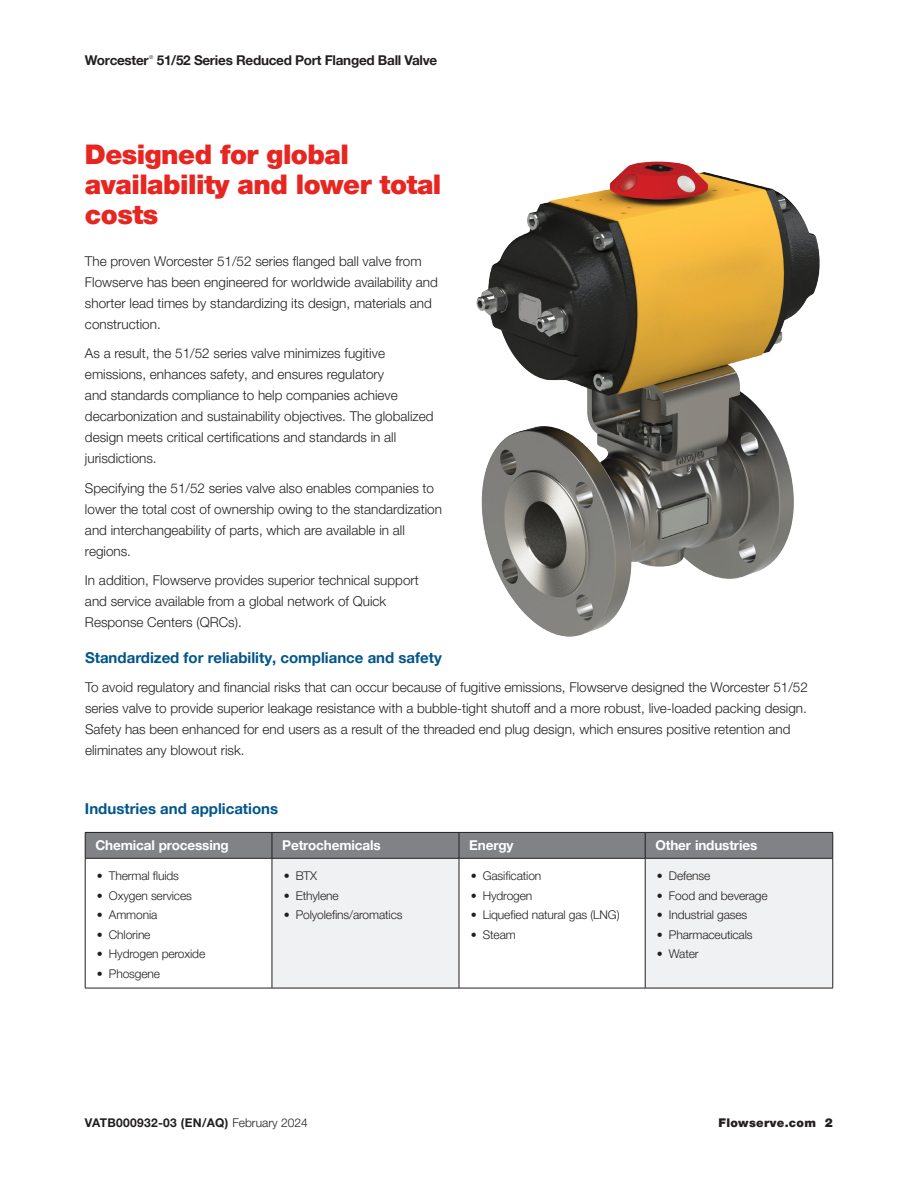
<style>
.page{position:relative;width:918px;height:1188px;background:#fff}
.page>*{position:absolute;margin:0;border:0;box-sizing:border-box;transform-origin:0 0}
.Headline_Level_1__red{font:900 27px/30px "Helvetica Neue LT Pro";letter-spacing:-.02em;color:#e72621}
.Subhead_Level_1__blue{font:700 15px "Helvetica Neue LT Pro";color:#00568a}
.Body_copy{font:300 13.5px/21px "Helvetica Neue LT Pro";color:#231f20}
.Table_Column_Head__white{font:700 13.5px "Helvetica Neue LT Pro";letter-spacing:-.01em;color:#fff}
.t1{font:700 13.5px "Helvetica Neue LT Pro";letter-spacing:-.02em;color:#231f20}
.t2{font:300 12px "Helvetica Neue LT Pro";letter-spacing:-.01em;color:#231f20}
.t3{font:700 12px "Helvetica Neue LT Pro";letter-spacing:.025em;color:#231f20}
.t4{font:900 12px "Helvetica Neue LT Pro";letter-spacing:.025em;color:#231f20}
.t5{font:300 5.25px "Helvetica Neue LT Pro";color:#231f20}
.s1{font-weight:300}
</style>
<div class="page">
<img style="left:476px;top:161px;width:344px;height:476px">
<svg style="left:86px;top:859px;width:186px;height:129px"></svg>
<svg style="left:273px;top:859px;width:560px;height:129px;fill:#f0f1f2"></svg>
<svg style="left:85px;top:832px;width:749px;height:26px;background:#7b7d80"></svg>
<hr style="left:85px;top:858px;width:187px;height:1px;background:#231f20">
<hr style="left:272px;top:858px;width:187px;height:1px;background:#231f20">
<hr style="left:459px;top:858px;width:186px;height:1px;background:#231f20">
<hr style="left:645px;top:858px;width:188px;height:1px;background:#231f20">
<hr style="left:85px;top:859px;width:1px;height:129px;background:#231f20">
<hr style="left:272px;top:859px;width:1px;height:129px;background:#231f20">
<hr style="left:459px;top:859px;width:1px;height:129px;background:#231f20">
<hr style="left:645px;top:859px;width:1px;height:129px;background:#231f20">
<hr style="left:833px;top:859px;width:1px;height:129px;background:#231f20">
<hr style="left:85px;top:988px;width:187px;height:1px;background:#231f20">
<hr style="left:272px;top:988px;width:187px;height:1px;background:#231f20">
<hr style="left:459px;top:988px;width:186px;height:1px;background:#231f20">
<hr style="left:645px;top:988px;width:188px;height:1px;background:#231f20">
<p class="t1" style="left:85px;top:52px;width:65px">Worcester</p>
<p class="t5" style="left:149px;top:54px;width:6px">®</p>
<p class="t1" style="left:157px;top:52px;width:282px">51/52 Series Reduced Port Flanged Ball Valve</p>
<p class="Headline_Level_1__red" style="left:85px;top:139px;width:358px">Designed for global availability and lower total costs</p>
<p class="Body_copy" style="left:85px;top:250px;width:354px">The proven Worcester 51/52 series flanged ball valve from Flowserve has been engineered for worldwide availability and shorter lead times by standardizing its design, materials and construction.</p>
<p class="Body_copy" style="left:85px;top:343px;width:350px">As a result, the 51/52 series valve minimizes fugitive emissions, enhances safety, and ensures regulatory<br>and standards compliance to help companies achieve decarbonization and sustainability objectives. The globalized design meets critical certifications and standards in all jurisdictions.</p>
<p class="Body_copy" style="left:85px;top:477px;width:359px">Specifying the 51/52 series valve also enables companies to lower the total cost of ownership owing to the standardization and interchangeability of parts, which are available in all regions.</p>
<p class="Body_copy" style="left:85px;top:570px;width:335px">In addition, Flowserve provides superior technical support and service available from a global network of Quick<br>Response Centers (QRCs).</p>
<p class="Subhead_Level_1__blue" style="left:85px;top:648px;width:358px">Standardized for reliability, compliance and safety</p>
<p class="Body_copy" style="left:85px;top:677px;width:724px">To avoid regulatory and financial risks that can occur because of fugitive emissions, Flowserve designed the Worcester 51/52 series valve to provide superior leakage resistance with a bubble-tight shutoff and a more robust, live-loaded packing design.<br>Safety has been enhanced for end users as a result of the threaded end plug design, which ensures positive retention and eliminates any blowout risk.</p>
<p class="Subhead_Level_1__blue" style="left:85px;top:799px;width:195px">Industries and applications</p>
<p class="Table_Column_Head__white" style="left:95px;top:837px;width:135px">Chemical processing</p>
<p class="Table_Column_Head__white" style="left:282px;top:837px;width:100px">Petrochemicals</p>
<p class="Table_Column_Head__white" style="left:469px;top:837px;width:46px">Energy</p>
<p class="Table_Column_Head__white" style="left:655px;top:837px;width:103px">Other industries</p>
<p class="t2" style="left:97px;top:869px;width:84px">• Thermal fluids</p>
<p class="t2" style="left:97px;top:888px;width:96px">• Oxygen services</p>
<p class="t2" style="left:97px;top:908px;width:62px">• Ammonia</p>
<p class="t2" style="left:97px;top:927px;width:55px">• Chlorine</p>
<p class="t2" style="left:97px;top:947px;width:110px">• Hydrogen peroxide</p>
<p class="t2" style="left:97px;top:966px;width:65px">• Phosgene</p>
<p class="t2" style="left:471px;top:869px;width:72px">• Gasification</p>
<p class="t2" style="left:471px;top:888px;width:63px">• Hydrogen</p>
<p class="t2" style="left:471px;top:908px;width:150px">• Liquefied natural gas (LNG)</p>
<p class="t2" style="left:471px;top:927px;width:47px">• Steam</p>
<p class="t2" style="left:657px;top:869px;width:55px">• Defense</p>
<p class="t2" style="left:657px;top:888px;width:112px">• Food and beverage</p>
<p class="t2" style="left:657px;top:908px;width:92px">• Industrial gases</p>
<p class="t2" style="left:657px;top:927px;width:97px">• Pharmaceuticals</p>
<p class="t2" style="left:657px;top:947px;width:43px">• Water</p>
<p class="t2" style="left:284px;top:869px;width:35px">• BTX</p>
<p class="t2" style="left:284px;top:888px;width:56px">• Ethylene</p>
<p class="t2" style="left:284px;top:908px;width:120px">• Polyolefins/aromatics</p>
<p class="t3" style="left:85px;top:1115px;width:224px">VATB000932-03 (EN/AQ) <span class="s1">February 2024</span></p>
<p class="t4" style="left:719px;top:1115px;width:116px">Flowserve.com 2</p>
</div>
